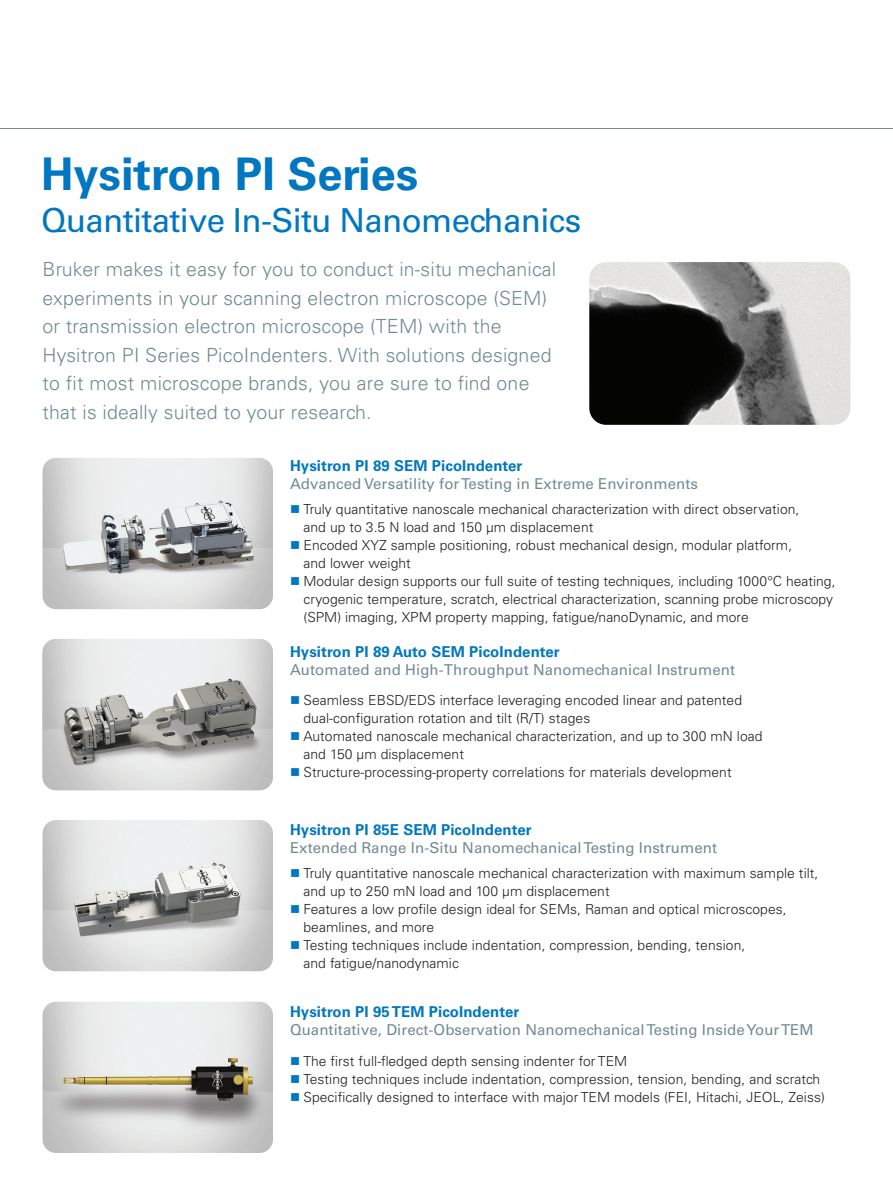
<style>
.page{position:relative;width:893px;height:1187px;background:#fff}
.page>*{position:absolute;margin:0;border:0;box-sizing:border-box;transform-origin:0 0}
.brochure_Headline{font:700 45px "Univers LT Std";color:#0077c0}
.brochure_Headline-2{font:33px "Univers LT Std";letter-spacing:-.02em;color:#0077c0}
.brochure_introduction{font:300 19.5px/28.5px "Univers LT Std";letter-spacing:.01em;color:#738a95}
.Subhead{font:15px/18px "Univers LT Std";letter-spacing:.005em;color:#738a95}
.t1{font:300 13.8px/18px "Univers LT Std";letter-spacing:.005em;color:#231f20}
.s1{font-weight:700;color:#0077c0}
</style>
<div class="page">
<img style="left:43px;top:639px;width:230px;height:151px">
<img style="left:43px;top:458px;width:230px;height:151px">
<img style="left:43px;top:1001px;width:230px;height:151px">
<hr style="left:0;top:128px;width:893px;height:1px;background:#738a95">
<img style="left:589px;top:262px;width:261px;height:163px">
<img style="left:43px;top:820px;width:230px;height:151px">
<p class="brochure_Headline" style="left:41px;top:148px;width:379px">Hysitron PI Series</p>
<p class="brochure_Headline-2" style="left:41px;top:201px;width:542px">Quantitative In-Situ Nanomechanics</p>
<p class="brochure_introduction" style="left:43px;top:255px;width:515px">Bruker makes it easy for you to conduct in-situ mechanical experiments in your scanning electron microscope (SEM) or transmission electron microscope (TEM) with the Hysitron PI Series PicoIndenters. With solutions designed to fit most microscope brands, you are sure to find one that is ideally suited to your research.</p>
<p class="Subhead" style="left:290px;top:456px;width:409px"><span class="s1">Hysitron PI 89 SEM PicoIndenter<br></span>Advanced Versatility for Testing in Extreme Environments</p>
<p class="t1" style="left:303px;top:500px;width:497px">Truly quantitative nanoscale mechanical characterization with direct observation, and up to 3.5 N load and 150 µm displacement</p>
<p class="t1" style="left:303px;top:536px;width:490px">Encoded XYZ sample positioning, robust mechanical design, modular platform, and lower weight</p>
<p class="t1" style="left:303px;top:572px;width:534px">Modular design supports our full suite of testing techniques, including 1000°C heating, cryogenic temperature, scratch, electrical characterization, scanning probe microscopy (SPM) imaging, XPM property mapping, fatigue/nanoDynamic, and more</p>
<p class="Subhead" style="left:290px;top:642px;width:446px"><span class="s1">Hysitron PI 89 Auto SEM PicoIndenter<br></span>Automated and High-Throughput Nanomechanical Instrument</p>
<p class="t1" style="left:303px;top:691px;width:440px">Seamless EBSD/EDS interface leveraging encoded linear and patented dual-configuration rotation and tilt (R/T) stages</p>
<p class="t1" style="left:303px;top:727px;width:461px">Automated nanoscale mechanical characterization, and up to 300 mN load and 150 μm displacement</p>
<p class="t1" style="left:303px;top:763px;width:430px">Structure-processing-property correlations for materials development</p>
<p class="Subhead" style="left:290px;top:820px;width:429px"><span class="s1">Hysitron PI 85E SEM PicoIndenter<br></span>Extended Range In-Situ Nanomechanical Testing Instrument</p>
<p class="t1" style="left:303px;top:864px;width:516px">Truly quantitative nanoscale mechanical characterization with maximum sample tilt, and up to 250 mN load and 100 μm displacement</p>
<p class="t1" style="left:303px;top:900px;width:485px">Features a low profile design ideal for SEMs, Raman and optical microscopes, beamlines, and more</p>
<p class="t1" style="left:303px;top:936px;width:443px">Testing techniques include indentation, compression, bending, tension, and fatigue/nanodynamic</p>
<p class="Subhead" style="left:290px;top:1002px;width:525px"><span class="s1">Hysitron PI 95 TEM PicoIndenter<br></span>Quantitative, Direct-Observation Nanomechanical Testing Inside Your TEM</p>
<p class="t1" style="left:303px;top:1051px;width:325px">The first full-fledged depth sensing indenter for TEM</p>
<p class="t1" style="left:303px;top:1069px;width:518px">Testing techniques include indentation, compression, tension, bending, and scratch</p>
<p class="t1" style="left:303px;top:1087px;width:523px">Specifically designed to interface with major TEM models (FEI, Hitachi, JEOL, Zeiss)</p>
</div>
